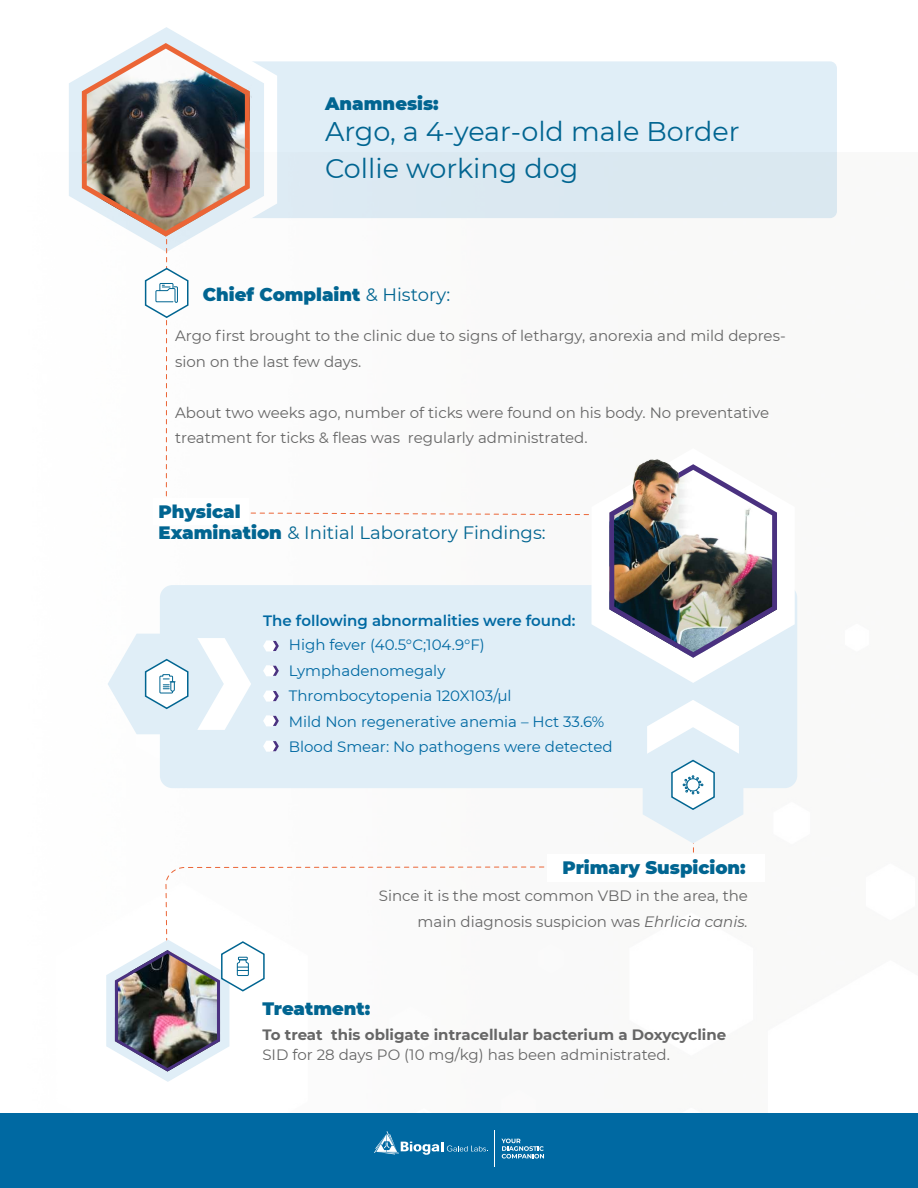
<style>
.page{position:relative;width:918px;height:1188px;background:#fff}
.page>*{position:absolute;margin:0;border:0;box-sizing:border-box;transform-origin:0 0}
.t1{font:27px/37.5px "Montserrat";color:#016591}
.t2{font:900 18px "Montserrat";color:#016591}
.t3{font:18px/21.6px "Montserrat";color:#016591}
.t4{font:15px/25.5px "Montserrat";color:#666}
.t5{font:15px/25.5px "Montserrat";color:#0069a2}
.t6{font:700 15px "Montserrat";color:#666}
.t7{font:600 15px "Montserrat";color:#0069a2}
.s1{font-weight:400}
.s2{font-weight:900}
.s3{font-style:italic}
</style>
<div class="page">
<div style="left:154px;top:61px;width:683px;height:157px;background:#e0eef7;border-radius:7px"></div>
<svg style="left:264px;top:61px;width:13px;height:91px"></svg>
<svg style="left:69px;top:27px;width:195px;height:125px"></svg>
<div style="left:0;top:1114px;width:918px;height:74px;background:#0069a2"></div>
<hr style="left:495px;top:1130px;width:1px;height:37px;background:#fff">
<svg style="left:501px;top:1139px;width:43px;height:20px"></svg>
<svg style="left:374px;top:1131px;width:114px;height:24px"></svg>
<img style="left:82px;top:43px;width:168px;height:194px">
<svg style="left:144px;top:267px;width:45px;height:51px"></svg>
<div style="left:160px;top:585px;width:637px;height:203px;background:#e0eef7;border-radius:13px"></div>
<svg style="left:592px;top:585px;width:203px;height:98px"></svg>
<svg style="left:108px;top:634px;width:143px;height:100px"></svg>
<svg style="left:643px;top:700px;width:100px;height:143px"></svg>
<img style="left:106px;top:940px;width:159px;height:142px">
<svg style="left:263px;top:665px;width:16px;height:11px"></svg>
<svg style="left:263px;top:640px;width:16px;height:11px"></svg>
<svg style="left:263px;top:715px;width:16px;height:11px"></svg>
<svg style="left:263px;top:691px;width:16px;height:11px"></svg>
<svg style="left:263px;top:741px;width:16px;height:11px"></svg>
<img style="left:81px;top:55px;width:171px;height:131px">
<img style="left:609px;top:464px;width:168px;height:194px">
<img style="left:615px;top:459px;width:79px;height:84px">
<p class="t2" style="left:325px;top:90px;width:115px">Anamnesis:</p>
<h1 class="t1" style="left:325px;top:112px;width:416px">Argo, a 4-year-old male Border<br>Collie working dog</h1>
<p class="t2" style="left:203px;top:281px;width:249px">Chief Complaint <span class="s1">&amp; History:</span></p>
<p class="t4" style="left:175px;top:323px;width:612px">Argo first brought to the clinic due to signs of lethargy, anorexia and mild depres&shy;sion on the last few days.</p>
<p class="t4" style="left:175px;top:399px;width:596px">About two weeks ago, number of ticks were found on his body. No preventative treatment for ticks &amp; fleas was regularly administrated.</p>
<p class="t3" style="left:158px;top:500px;width:389px"><span class="s2">Physical<br>Examination</span> &amp; Initial Laboratory Findings:</p>
<p class="t7" style="left:263px;top:610px;width:314px">The following abnormalities were found:</p>
<p class="t5" style="left:289px;top:631px;width:325px">High fever (40.5°C;104.9°F)<br>Lymphadenomegaly<br>Thrombocytopenia 120X103/µl<br>Mild Non regenerative anemia – Hct 33.6%<br>Blood Smear: No pathogens were detected</p>
<p class="t2" style="left:562px;top:854px;width:185px">Primary Suspicion:</p>
<p class="t4" style="left:379px;top:883px;width:371px;text-align:right">Since it is the most common VBD in the area, the main diagnosis suspicion was <span class="s3">Ehrlicia canis.</span></p>
<p class="t2" style="left:262px;top:995px;width:110px">Treatment:</p>
<p class="t6" style="left:262px;top:1024px;width:465px">To treat this obligate intracellular bacterium a Doxycycline</p>
<p class="t4" style="left:262px;top:1041px;width:409px">SID for 28 days PO (10 mg/kg) has been administrated.</p>
</div>
